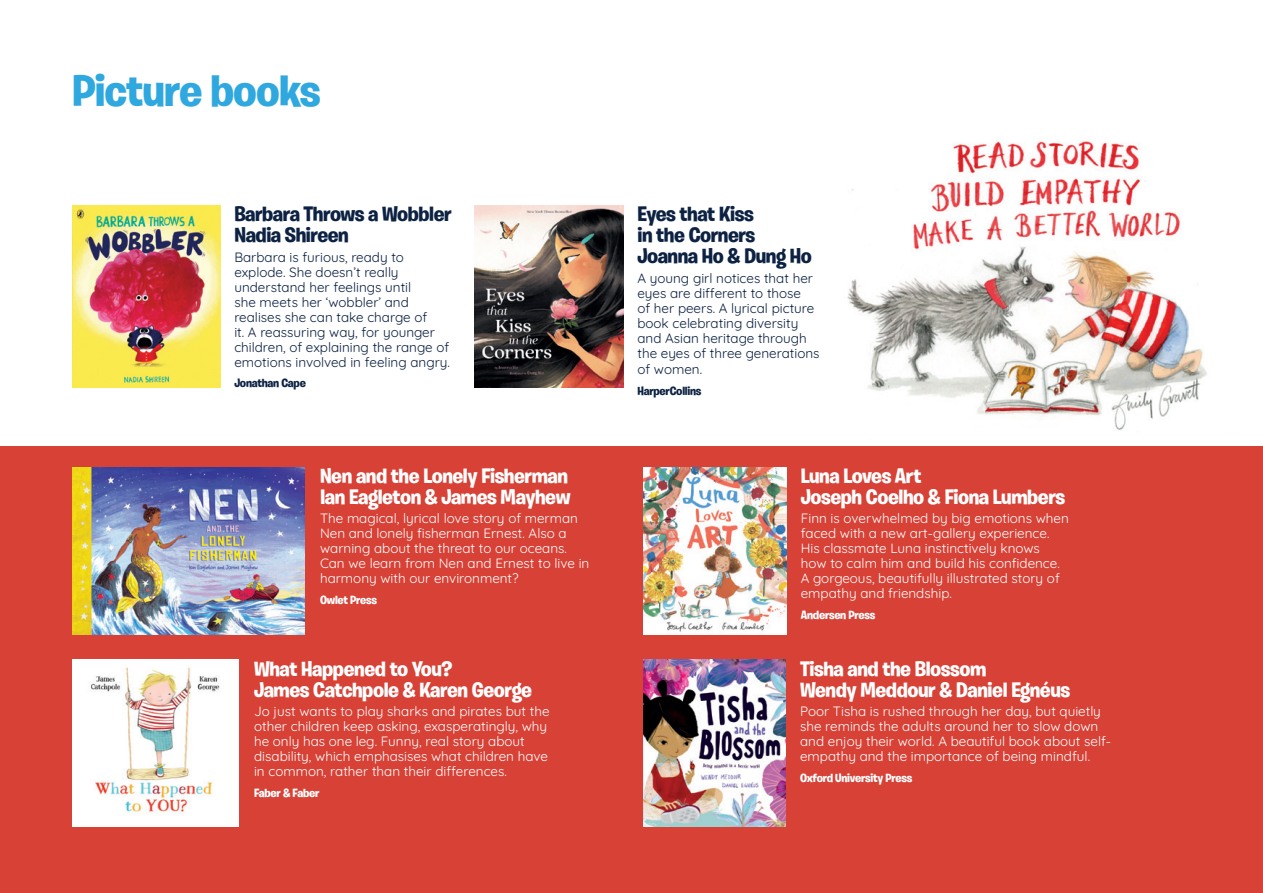
<style>
.page{position:relative;width:1263px;height:893px;background:#fff}
.page>*{position:absolute;margin:0;border:0;box-sizing:border-box;transform-origin:0 0}
.t1{font:700 45px "Burbank Big";letter-spacing:-.02em;color:#2fa8df}
.t2{font:700 21px "Burbank Big";letter-spacing:-.02em;color:#fff}
.t3{font:700 21px/21px "Burbank Big";letter-spacing:-.02em;color:#0d2243}
.t4{font:300 13.5px/15px "Quicksand";color:#fff}
.t5{font:300 13.5px/15px "Quicksand";color:#0d2243}
.t6{font:700 12px "Burbank Big";letter-spacing:-.02em;color:#fff}
.t7{font:700 12px "Burbank Big";letter-spacing:-.02em;color:#0d2243}
</style>
<div class="page">
<div style="left:0;top:446px;width:1263px;height:447px;background:#d74136"></div>
<img style="left:72px;top:660px;width:167px;height:166px">
<img style="left:72px;top:467px;width:233px;height:167px">
<img style="left:644px;top:660px;width:141px;height:166px">
<img style="left:474px;top:206px;width:150px;height:181px">
<img style="left:644px;top:468px;width:142px;height:166px">
<img style="left:72px;top:206px;width:148px;height:181px">
<img style="left:847px;top:141px;width:360px;height:289px">
<p class="t1" style="left:72px;top:63px;width:250px">Picture books</p>
<p class="t3" style="left:234px;top:204px;width:219px">Barbara Throws a Wobbler</p>
<p class="t3" style="left:234px;top:225px;width:116px">Nadia Shireen</p>
<p class="t5" style="left:234px;top:248px;width:217px">Barbara is furious, ready to explode. She doesn’t really understand her feelings until<br>she meets her ‘wobbler’ and realises she can take charge of<br>it. A reassuring way, for younger children, of explaining the range of emotions involved in feeling angry.</p>
<p class="t7" style="left:234px;top:376px;width:73px">Jonathan Cape</p>
<p class="t2" style="left:320px;top:463px;width:249px">Nen and the Lonely Fisherman</p>
<p class="t2" style="left:320px;top:484px;width:252px">Ian Eagleton &amp; James Mayhew</p>
<p class="t4" style="left:320px;top:510px;width:271px">The magical, lyrical love story of merman Nen and lonely fisherman Ernest. Also a warning about the threat to our oceans.<br>Can we learn from Nen and Ernest to live in harmony with our environment?</p>
<p class="t6" style="left:320px;top:593px;width:59px">Owlet Press</p>
<p class="t2" style="left:254px;top:656px;width:200px">What Happened to You?</p>
<p class="t2" style="left:254px;top:677px;width:280px">James Catchpole &amp; Karen George</p>
<p class="t4" style="left:254px;top:702px;width:297px">Jo just wants to play sharks and pirates but the other children keep asking, exasperatingly, why he only has one leg. Funny, real story about disability, which emphasises what children have in common, rather than their differences.</p>
<p class="t6" style="left:254px;top:785px;width:67px">Faber &amp; Faber</p>
<p class="t3" style="left:637px;top:204px;width:119px">Eyes that Kiss in the Corners</p>
<p class="t3" style="left:637px;top:246px;width:176px">Joanna Ho &amp; Dung Ho</p>
<p class="t5" style="left:637px;top:269px;width:184px">A young girl notices that her eyes are different to those<br>of her peers. A lyrical picture book celebrating diversity and Asian heritage through the eyes of three generations</p>
<p class="t5" style="left:637px;top:360px;width:66px">of women.</p>
<p class="t7" style="left:637px;top:384px;width:65px">HarperCollins</p>
<p class="t2" style="left:801px;top:463px;width:122px">Luna Loves Art</p>
<p class="t2" style="left:801px;top:484px;width:266px">Joseph Coelho &amp; Fiona Lumbers</p>
<p class="t4" style="left:801px;top:510px;width:270px">Finn is overwhelmed by big emotions when faced with a new art-gallery experience.<br>His classmate Luna instinctively knows how to calm him and build his confidence.<br>A gorgeous, beautifully illustrated story of empathy and friendship.</p>
<p class="t6" style="left:801px;top:608px;width:76px">Andersen Press</p>
<p class="t2" style="left:800px;top:656px;width:188px">Tisha and the Blossom</p>
<p class="t2" style="left:800px;top:677px;width:272px">Wendy Meddour &amp; Daniel Egnéus</p>
<p class="t4" style="left:800px;top:702px;width:312px">Poor Tisha is rushed through her day, but quietly she reminds the adults around her to slow down and enjoy their world. A beautiful book about self&shy;empathy and the importance of being mindful.</p>
<p class="t6" style="left:800px;top:770px;width:114px">Oxford University Press</p>
</div>
